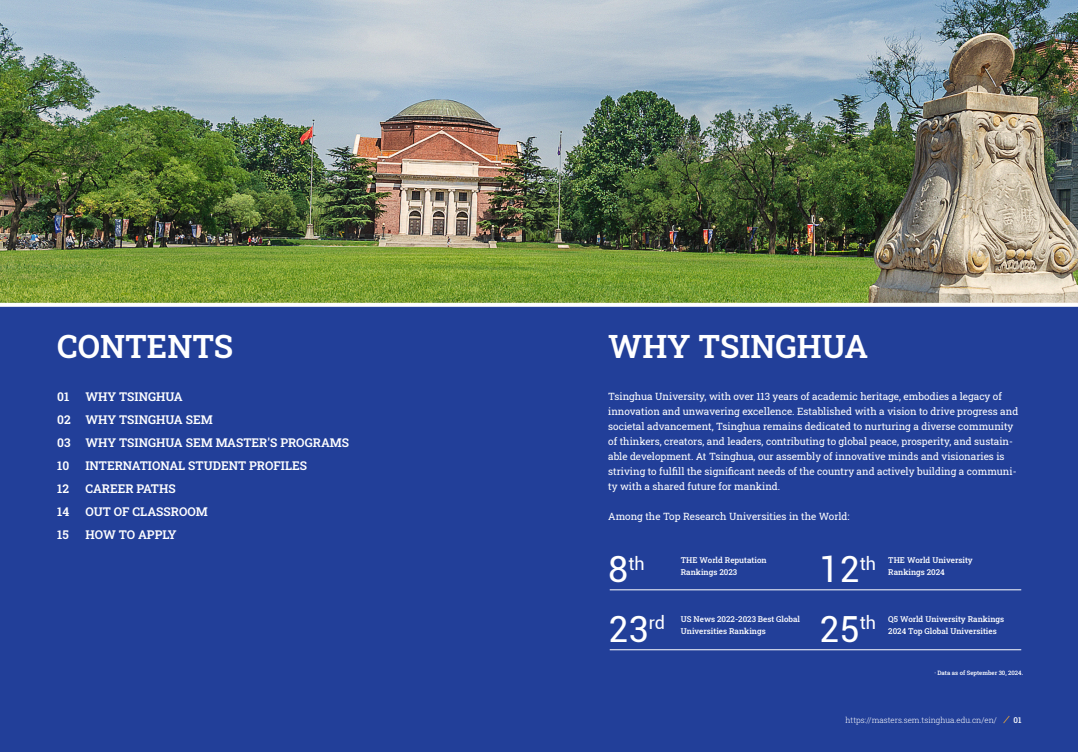
<style>
.page{position:relative;width:1078px;height:752px;background:#fff}
.page>*{position:absolute;margin:0;border:0;box-sizing:border-box;transform-origin:0 0}
.三级标题{font:36px "Roboto";color:#fff}
.一级标题{font:600 32px "Roboto Slab";color:#fff}
.三级标题-2{font:18px "Roboto";color:#fff}
.一级标题-2{font:600 12px "Roboto Slab";color:#fff}
.三级标题-3{font:10px/15px "Roboto Slab";color:#fff}
.三级标题-4{font:8px "Roboto Slab";color:#fff}
.一级标题-3{font:300 8px "Roboto Slab";color:#fff}
.一级标题-4{font:8px "Roboto Slab";color:#fff}
.三级标题-5{font:6px "Roboto Slab";color:#fff}
.s1{font-size:36px}
</style>
<div class="page">
<img style="left:0;top:0;width:1077px;height:302px">
<div style="left:0;top:304px;width:1077px;height:447px;background:#223f99"></div>
<svg style="left:0;top:302px;width:1077px;height:4px"></svg>
<hr style="left:609px;top:589px;width:411px;height:1px;background:#fff">
<hr style="left:609px;top:649px;width:411px;height:1px;background:#fff">
<svg style="left:1003px;top:716px;width:6px;height:7px"></svg>
<p class="一级标题" style="left:57px;top:324px;width:177px">CONTENTS</p>
<p class="一级标题" style="left:608px;top:324px;width:261px">WHY TSINGHUA</p>
<p class="三级标题-3" style="left:608px;top:388px;width:411px">Tsinghua University, with over 113 years of academic heritage, embodies a legacy of innovation and unwavering excellence. Established with a vision to drive progress and societal advancement, Tsinghua remains dedicated to nurturing a diverse community of thinkers, creators, and leaders, contributing to global peace, prosperity, and sustain&shy;able development. At Tsinghua, our assembly of innovative minds and visionaries is striving to fulfill the significant needs of the country and actively building a communi&shy;ty with a shared future for mankind.</p>
<p class="三级标题-3" style="left:608px;top:508px;width:243px">Among the Top Research Universities in the World:</p>
<p class="一级标题-2" style="left:57px;top:388px;width:14px">01</p>
<p class="一级标题-2" style="left:85px;top:388px;width:99px">WHY TSINGHUA</p>
<p class="一级标题-2" style="left:57px;top:411px;width:157px">02 WHY TSINGHUA SEM</p>
<p class="一级标题-2" style="left:57px;top:434px;width:293px">03 WHY TSINGHUA SEM MASTER'S PROGRAMS</p>
<p class="一级标题-2" style="left:57px;top:457px;width:14px">10</p>
<p class="一级标题-2" style="left:85px;top:457px;width:223px">INTERNATIONAL STUDENT PROFILES</p>
<p class="一级标题-2" style="left:57px;top:480px;width:13px">12</p>
<p class="一级标题-2" style="left:85px;top:480px;width:92px">CAREER PATHS</p>
<p class="一级标题-2" style="left:57px;top:503px;width:14px">14</p>
<p class="一级标题-2" style="left:85px;top:503px;width:124px">OUT OF CLASSROOM</p>
<p class="一级标题-2" style="left:57px;top:526px;width:13px">15</p>
<p class="一级标题-2" style="left:85px;top:526px;width:93px">HOW TO APPLY</p>
<p class="三级标题-2" style="left:608px;top:550px;width:38px"><span class="s1">8</span>th</p>
<p class="三级标题" style="left:608px;top:603px;width:58px">23<sup>rd</sup></p>
<p class="三级标题-4" style="left:680px;top:554px;width:87px">THE World Reputation</p>
<p class="三级标题-4" style="left:680px;top:566px;width:58px">Rankings 2023</p>
<p class="三级标题-4" style="left:680px;top:613px;width:121px">US News 2022-2023 Best Global</p>
<p class="三级标题-4" style="left:680px;top:625px;width:86px">Universities Rankings</p>
<p class="三级标题" style="left:819px;top:544px;width:58px">12<sup>th</sup></p>
<p class="三级标题" style="left:819px;top:603px;width:58px">25<sup>th</sup></p>
<p class="三级标题-4" style="left:888px;top:554px;width:86px">THE World University</p>
<p class="三级标题-4" style="left:888px;top:566px;width:58px">Rankings 2024</p>
<p class="三级标题-4" style="left:888px;top:613px;width:117px">Q5 World University Rankings</p>
<p class="三级标题-4" style="left:888px;top:625px;width:110px">2024 Top Global Universities</p>
<p class="三级标题-5" style="left:934px;top:668px;width:90px">· Data as of September 30, 2024.</p>
<p class="一级标题-3" style="left:845px;top:714px;width:153px">https://masters.sem.tsinghua.edu.cn/en/</p>
<p class="一级标题-4" style="left:1013px;top:714px;width:9px">01</p>
</div>
